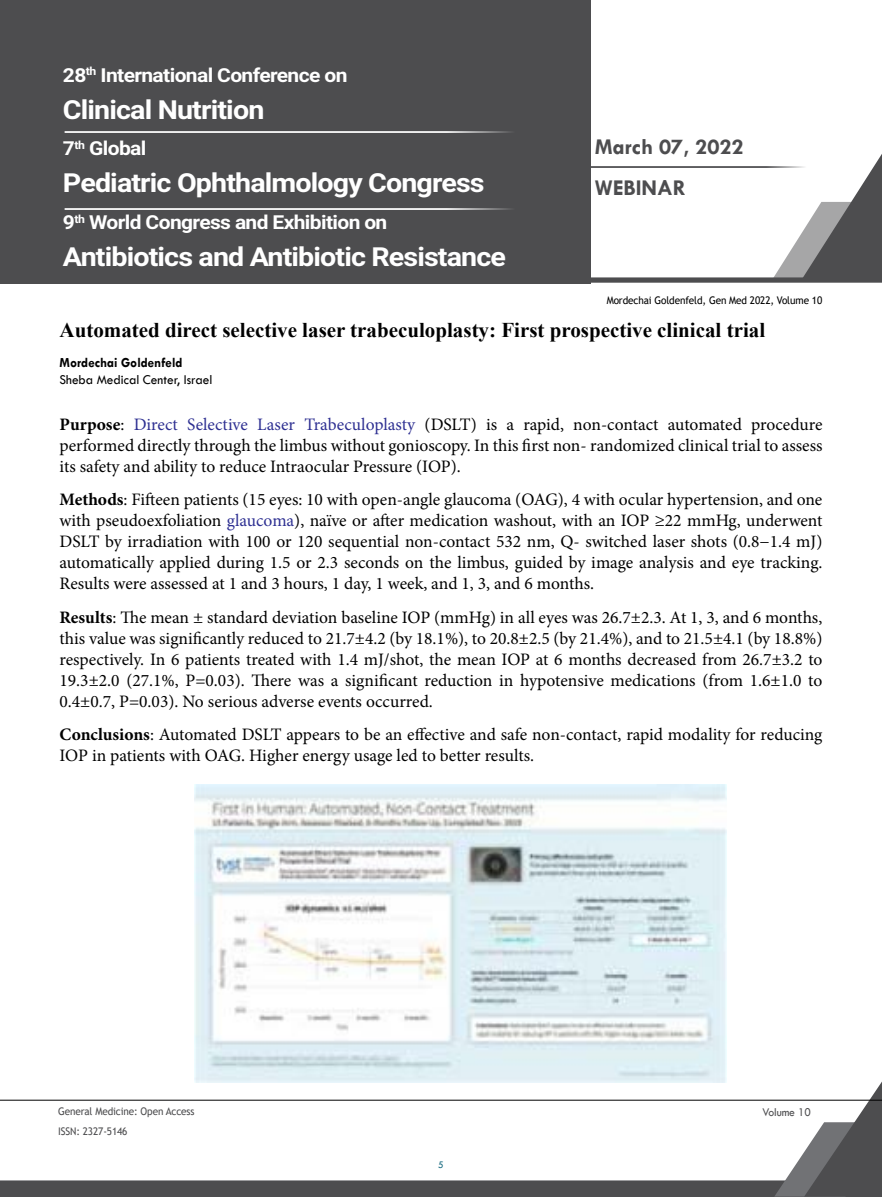
<style>
.page{position:relative;width:882px;height:1197px;background:#fff}
.page>*{position:absolute;margin:0;border:0;box-sizing:border-box;transform-origin:0 0}
.t1{font:700 26.25px "Roboto";letter-spacing:-.03em;color:#fff;scale:1.09 1}
.t2{font:700 22.75px/41.1px "Tw Cen";color:#4d4d4f}
.t3{font:700 21px "Times New Roman";color:#000}
.t4{font:700 19.25px "Roboto";letter-spacing:-.03em;color:#fff;scale:1.09 1}
.t5{font:17.5px/21px "Minion Pro";letter-spacing:-.005em;color:#000;text-align:justify}
.t6{font:14px "Tw Cen";color:#000;scale:.95 1}
.t7{font:700 14px "Tw Cen";color:#000;scale:.95 1}
.t8{font:12.25px "Tw Cen";letter-spacing:-.01em;color:#4d4d4f;scale:.95 1}
.t9{font:10.5px "Trebuchet MS";letter-spacing:-.01em;color:#4d4d4f;scale:.95 1}
.t10{font:10.5px "Trebuchet MS";letter-spacing:-.01em;color:#000;scale:.95 1}
.t11{font:10.5px "Tw Cen";color:#15697e;scale:.95 1}
.s1{font-weight:700}
.s2{color:#2e3092}
</style>
<div class="page">
<svg style="left:0;top:1075px;width:882px;height:122px"></svg>
<hr style="left:0;top:1100px;width:882px;height:1px;background:#000">
<div style="left:0;top:0;width:590px;height:283px;background:#4d4d4f"></div>
<svg style="left:64px;top:153px;width:818px;height:130px"></svg>
<hr style="left:65px;top:131px;width:477px;height:2px;background:#fff">
<hr style="left:65px;top:208px;width:477px;height:2px;background:#fff">
<img style="left:195px;top:784px;width:531px;height:299px">
<p class="t4" style="left:63px;top:62px;width:263px">28<sup>th</sup> International Conference on</p>
<h1 class="t1" style="left:63px;top:91px;width:186px">Clinical Nutrition</h1>
<p class="t4" style="left:63px;top:135px;width:78px">7<sup>th</sup> Global</p>
<h1 class="t1" style="left:63px;top:165px;width:388px">Pediatric Ophthalmology Congress</h1>
<p class="t4" style="left:63px;top:209px;width:299px">9<sup>th</sup> World Congress and Exhibition on</p>
<h1 class="t1" style="left:63px;top:238px;width:408px">Antibiotics and Antibiotic Resistance</h1>
<h2 class="t2" style="left:595px;top:126px;width:150px">March 07, 2022<br>WEBINAR</h2>
<p class="t10" style="left:607px;top:293px;width:228px">Mordechai Goldenfeld, Gen Med 2022, Volume 10</p>
<p class="t3" style="left:60px;top:314px;width:707px">Automated direct selective laser trabeculoplasty: First prospective clinical trial</p>
<p class="t7" style="left:60px;top:354px;width:131px">Mordechai Goldenfeld</p>
<p class="t6" style="left:60px;top:371px;width:162px">Sheba Medical Center, Israel</p>
<p class="t5" style="left:60px;top:414px;width:764px"><span class="s1">Purpose</span>: <span class="s2">Direct Selective Laser Trabeculoplasty</span> (DSLT) is a rapid, non-contact automated procedure performed directly through the limbus without gonioscopy. In this first non- randomized clinical trial to assess its safety and ability to reduce Intraocular Pressure (IOP).</p>
<p class="t5" style="left:60px;top:489px;width:765px"><span class="s1">Methods</span>: Fifteen patients (15 eyes: 10 with open-angle glaucoma (OAG), 4 with ocular hypertension, and one with pseudoexfoliation <span class="s2">glaucoma</span>), naïve or after medication washout, with an IOP ≥22 mmHg, underwent DSLT by irradiation with 100 or 120 sequential non-contact 532 nm, Q- switched laser shots (0.8−1.4 mJ) automatically applied during 1.5 or 2.3 seconds on the limbus, guided by image analysis and eye tracking.<br>Results were assessed at 1 and 3 hours, 1 day, 1 week, and 1, 3, and 6 months.</p>
<p class="t5" style="left:60px;top:607px;width:764px"><span class="s1">Results</span>: The mean ± standard deviation baseline IOP (mmHg) in all eyes was 26.7±2.3. At 1, 3, and 6 months, this value was significantly reduced to 21.7±4.2 (by 18.1%), to 20.8±2.5 (by 21.4%), and to 21.5±4.1 (by 18.8%) respectively. In 6 patients treated with 1.4 mJ/shot, the mean IOP at 6 months decreased from 26.7±3.2 to 19.3±2.0 (27.1%, P=0.03). There was a significant reduction in hypotensive medications (from 1.6±1.0 to 0.4±0.7, P=0.03). No serious adverse events occurred.</p>
<p class="t5" style="left:60px;top:724px;width:764px"><span class="s1">Conclusions</span>: Automated DSLT appears to be an effective and safe non-contact, rapid modality for reducing<br>IOP in patients with OAG. Higher energy usage led to better results.</p>
<p class="t9" style="left:58px;top:1105px;width:145px">General Medicine: Open Access</p>
<p class="t8" style="left:762px;top:1104px;width:53px">Volume 10</p>
<p class="t9" style="left:58px;top:1125px;width:75px">ISSN: 2327-5146</p>
<p class="t11" style="left:438px;top:1159px;width:7px">5</p>
</div>
